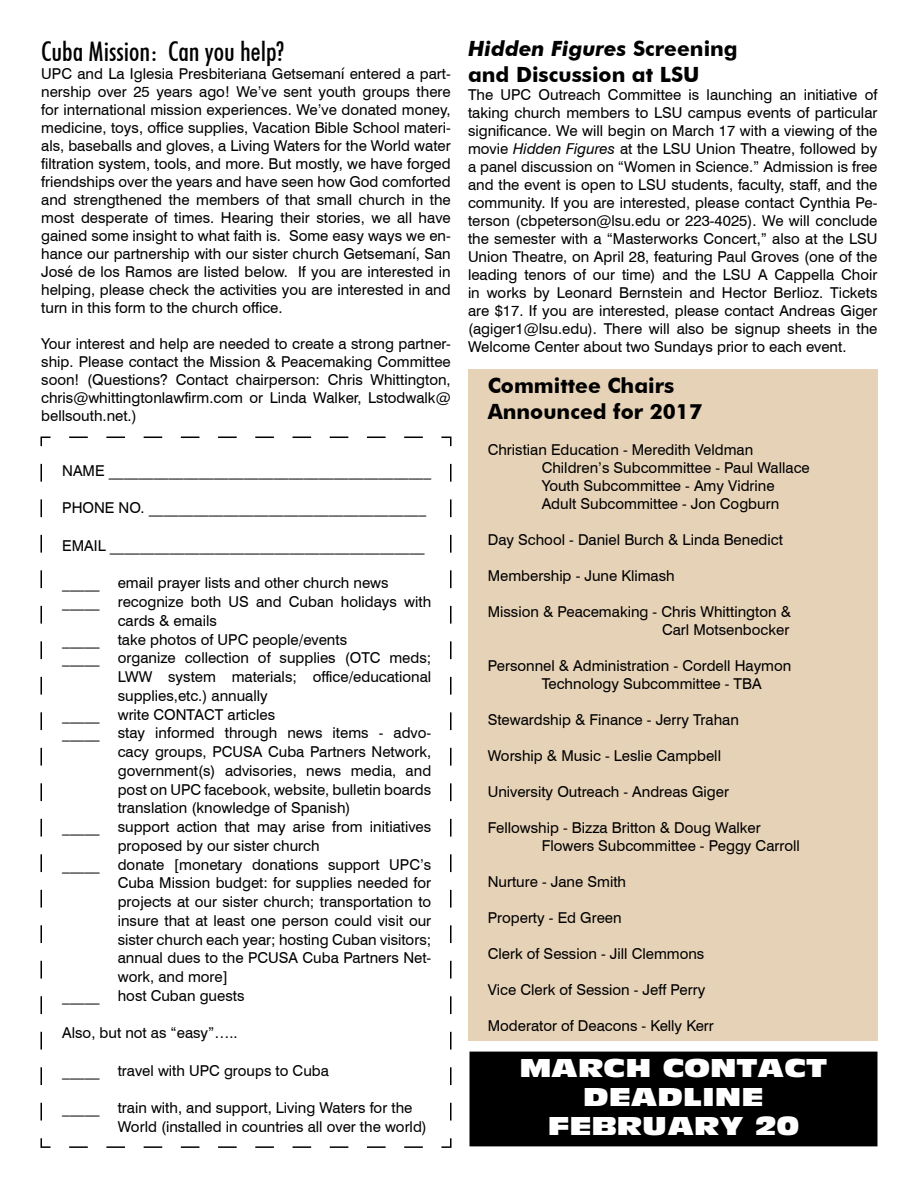
<style>
.page{position:relative;width:918px;height:1188px;background:#fff}
.page>*{position:absolute;margin:0;border:0;box-sizing:border-box;transform-origin:0 0}
.t1{font:500 condensed 27px "Futura BT";color:#000}
.t2{font:24px/28.8px "Antique Olive Compact";color:#fff;text-align:center;scale:1.25 1}
.t3{font:700 21px/25.2px "Futura BT";color:#000}
.t4{font:15px/18px "Swiss 721 BT";color:#000}
.s1{font-style:italic}
</style>
<div class="page">
<svg style="left:40px;top:436px;width:412px;height:712px"></svg>
<div style="left:472px;top:1055px;width:402px;height:88px;background:#000"></div>
<div style="left:470px;top:1052px;width:408px;height:94px;border:6px solid #000"></div>
<div style="left:468px;top:370px;width:410px;height:671px;background:#e6d2b7"></div>
<h1 class="t1" style="left:41px;top:35px;width:244px">Cuba Mission: Can you help?</h1>
<p class="t4" style="left:41px;top:65px;width:411px;text-align:justify">UPC and La Iglesia Presbiteriana Getsemaní entered a part&shy;nership over 25 years ago! We’ve sent youth groups there for international mission experiences. We’ve donated money, medicine, toys, office supplies, Vacation Bible School materi&shy;als, baseballs and gloves, a Living Waters for the World water filtration system, tools, and more. But mostly, we have forged friendships over the years and have seen how God comforted and strengthened the members of that small church in the most desperate of times. Hearing their stories, we all have gained some insight to what faith is. Some easy ways we en&shy;hance our partnership with our sister church Getsemaní, San José de los Ramos are listed below. If you are interested in helping, please check the activities you are interested in and turn in this form to the church office.</p>
<p class="t4" style="left:41px;top:335px;width:411px;text-align:justify">Your interest and help are needed to create a strong partner&shy;ship. Please contact the Mission &amp; Peacemaking Committee soon! (Questions? Contact chairperson: Chris Whittington, chris@whittingtonlawfirm.com or Linda Walker, Lstodwalk@ bellsouth.net.)</p>
<p class="t4" style="left:62px;top:461px;width:370px">NAME ___________________________________________</p>
<p class="t4" style="left:62px;top:499px;width:366px">PHONE NO. _____________________________________</p>
<p class="t4" style="left:62px;top:536px;width:364px">EMAIL __________________________________________</p>
<p class="t4" style="left:62px;top:574px;width:328px">_____ email prayer lists and other church news</p>
<p class="t4" style="left:62px;top:593px;width:371px">_____ recognize both US and Cuban holidays with</p>
<p class="t4" style="left:118px;top:611px;width:101px">cards &amp; emails</p>
<p class="t4" style="left:62px;top:630px;width:286px">_____ take photos of UPC people/events</p>
<p class="t4" style="left:62px;top:649px;width:370px">_____ organize collection of supplies (OTC meds;</p>
<p class="t4" style="left:118px;top:668px;width:315px">LWW system materials; office/educational</p>
<p class="t4" style="left:118px;top:686px;width:152px">supplies,etc.) annually</p>
<p class="t4" style="left:62px;top:705px;width:214px">_____ write CONTACT articles</p>
<p class="t4" style="left:62px;top:724px;width:370px">_____ stay informed through news items - advo-</p>
<p class="t4" style="left:118px;top:743px;width:315px">cacy groups, PCUSA Cuba Partners Network,</p>
<p class="t4" style="left:118px;top:761px;width:315px">government(s) advisories, news media, and</p>
<p class="t4" style="left:118px;top:780px;width:315px">post on UPC facebook, website, bulletin boards</p>
<p class="t4" style="left:118px;top:799px;width:234px">translation (knowledge of Spanish)</p>
<p class="t4" style="left:62px;top:818px;width:371px">_____ support action that may arise from initiatives</p>
<p class="t4" style="left:118px;top:836px;width:203px">proposed by our sister church</p>
<p class="t4" style="left:62px;top:855px;width:370px">_____ donate [monetary donations support UPC’s</p>
<p class="t4" style="left:118px;top:874px;width:315px">Cuba Mission budget: for supplies needed for</p>
<p class="t4" style="left:118px;top:893px;width:315px">projects at our sister church; transportation to</p>
<p class="t4" style="left:118px;top:911px;width:315px">insure that at least one person could visit our</p>
<p class="t4" style="left:118px;top:930px;width:315px">sister church each year; hosting Cuban visitors;</p>
<p class="t4" style="left:118px;top:949px;width:315px">annual dues to the PCUSA Cuba Partners Net-</p>
<p class="t4" style="left:118px;top:968px;width:112px">work, and more]</p>
<p class="t4" style="left:62px;top:986px;width:184px">_____ host Cuban guests</p>
<p class="t4" style="left:62px;top:1024px;width:177px">Also, but not as “easy”…..</p>
<p class="t4" style="left:62px;top:1061px;width:268px">_____ travel with UPC groups to Cuba</p>
<p class="t4" style="left:118px;top:1098px;width:311px;line-height:18.8px;text-indent:-55px">_____ train with, and support, Living Waters for the<br>World (installed in countries all over the world)</p>
<h3 class="t3" style="left:468px;top:36px;width:271px"><span class="s1">Hidden Figures</span> Screening and Discussion at LSU</h3>
<p class="t4" style="left:468px;top:85px;width:411px;text-align:justify">The UPC Outreach Committee is launching an initiative of taking church members to LSU campus events of particular significance. We will begin on March 17 with a viewing of the movie <span class="s1">Hidden Figures</span> at the LSU Union Theatre, followed by a panel discussion on “Women in Science.” Admission is free and the event is open to LSU students, faculty, staff, and the community. If you are interested, please contact Cynthia Pe&shy;terson (cbpeterson@lsu.edu or 223-4025). We will conclude the semester with a “Masterworks Concert,” also at the LSU Union Theatre, on April 28, featuring Paul Groves (one of the leading tenors of our time) and the LSU A Cappella Choir in works by Leonard Bernstein and Hector Berlioz. Tickets are $17. If you are interested, please contact Andreas Giger (agiger1@lsu.edu). There will also be signup sheets in the Welcome Center about two Sundays prior to each event.</p>
<h3 class="t3" style="left:488px;top:373px;width:216px">Committee Chairs<br>Announced for 2017</h3>
<p class="t4" style="left:542px;top:440px;width:270px;text-indent:-54px">Christian Education - Meredith Veldman Children’s Subcommittee - Paul Wallace Youth Subcommittee - Amy Vidrine Adult Subcommittee - Jon Cogburn</p>
<p class="t4" style="left:488px;top:530px;width:297px">Day School - Daniel Burch &amp; Linda Benedict</p>
<p class="t4" style="left:488px;top:566px;width:188px">Membership - June Klimash</p>
<p class="t4" style="left:488px;top:602px;width:305px;text-align:right">Mission &amp; Peacemaking - Chris Whittington &amp;<br>Carl Motsenbocker</p>
<p class="t4" style="left:542px;top:656px;width:251px;text-indent:-54px">Personnel &amp; Administration - Cordell Haymon<br>Technology Subcommittee - TBA</p>
<p class="t4" style="left:488px;top:710px;width:253px">Stewardship &amp; Finance - Jerry Trahan</p>
<p class="t4" style="left:488px;top:746px;width:235px">Worship &amp; Music - Leslie Campbell</p>
<p class="t4" style="left:488px;top:782px;width:243px">University Outreach - Andreas Giger</p>
<p class="t4" style="left:542px;top:818px;width:260px;text-indent:-54px">Fellowship - Bizza Britton &amp; Doug Walker<br>Flowers Subcommittee - Peggy Carroll</p>
<p class="t4" style="left:488px;top:872px;width:140px">Nurture - Jane Smith</p>
<p class="t4" style="left:488px;top:908px;width:135px">Property - Ed Green</p>
<p class="t4" style="left:488px;top:944px;width:218px">Clerk of Session - Jill Clemmons</p>
<p class="t4" style="left:488px;top:980px;width:219px">Vice Clerk of Session - Jeff Perry</p>
<p class="t4" style="left:488px;top:1016px;width:228px">Moderator of Deacons - Kelly Kerr</p>
<h2 class="t2" style="left:520px;top:1053px;width:248px">MARCH CONTACT<br>DEADLINE<br>FEBRUARY 20</h2>
</div>
